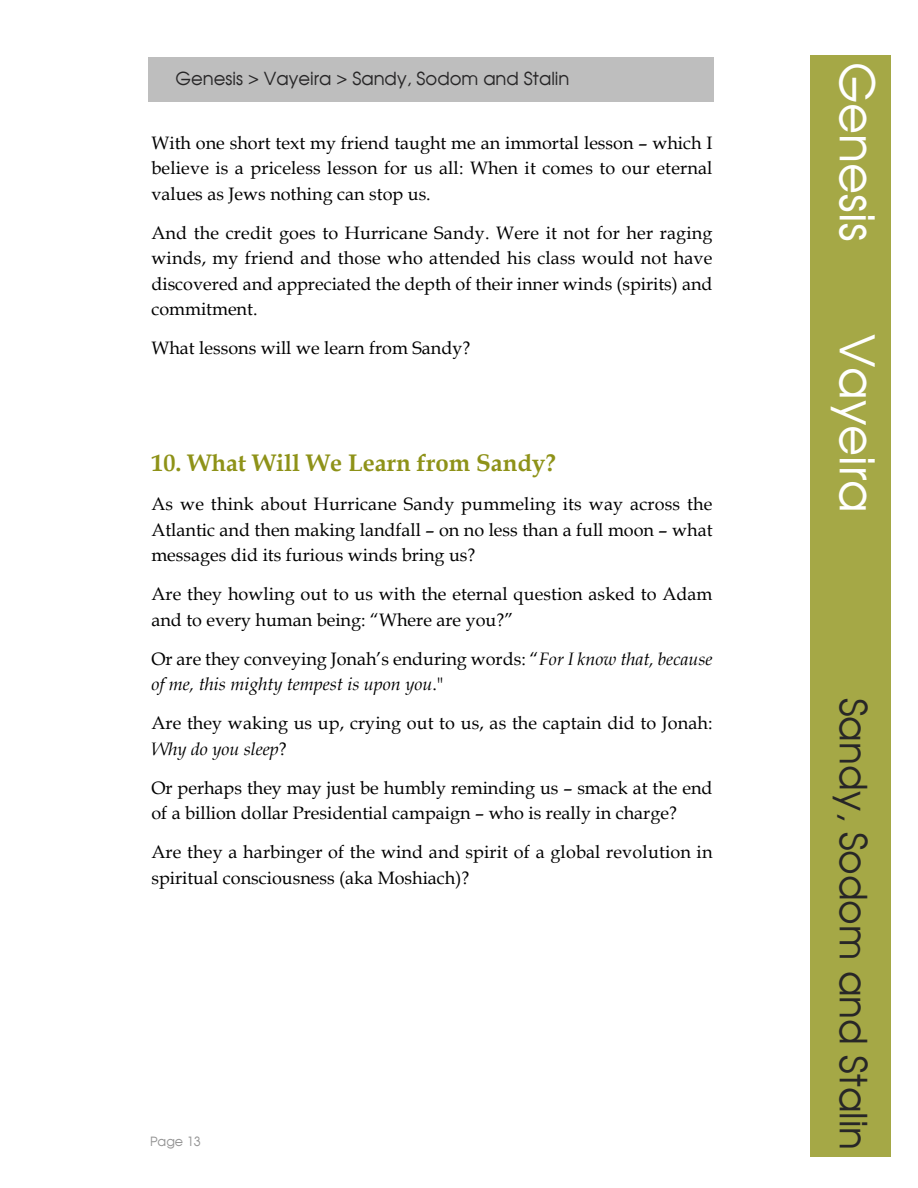
<style>
.page{position:relative;width:918px;height:1188px;background:#fff}
.page>*{position:absolute;margin:0;border:0;box-sizing:border-box;transform-origin:0 0}
.t1{font:47.7px "Avalon Plain";color:#fff}
.t2{font:37.5px "Avalon Plain";color:#272627}
.t3{font:700 24px "Book Antiqua";color:#8e9218}
.t4{font:18px/25.5px "Book Antiqua";color:#000}
.t5{font:italic 18px/25.5px "Book Antiqua";color:#000}
.t6{font:18px "Avalon Plain";color:#272627}
.t7{font:12.75px "Avalon Plain";color:#939393}
.s1{font-style:normal}
.s2{font-style:italic}
</style>
<div class="page">
<div style="left:810px;top:55px;width:81px;height:1101px;background:#a5a846"></div>
<div style="left:148px;top:57px;width:566px;height:45px;background:#bebebe"></div>
<p class="t6" style="left:176px;top:71px;width:395px">Genesis &gt; Vayeira &gt; Sandy, Sodom and Stalin</p>
<h1 class="t1" style="left:876px;top:62px;width:181px;rotate:90deg">Genesis</h1>
<p class="t4" style="left:151px;top:130px;width:563px;text-align:justify">With one short text my friend taught me an immortal lesson – which I believe is a priceless lesson for us all: When it comes to our eternal values as Jews nothing can stop us.</p>
<p class="t4" style="left:151px;top:220px;width:563px;text-align:justify">And the credit goes to Hurricane Sandy. Were it not for her raging winds, my friend and those who attended his class would not have discovered and appreciated the depth of their inner winds (spirits) and commitment.</p>
<p class="t4" style="left:151px;top:335px;width:320px">What lessons will we learn from Sandy?</p>
<h1 class="t1" style="left:876px;top:334px;width:181px;rotate:90deg">Vayeira</h1>
<h3 class="t3" style="left:151px;top:449px;width:406px">10. What Will We Learn from sandy?</h3>
<p class="t4" style="left:151px;top:491px;width:563px;text-align:justify">As we think about Hurricane Sandy pummeling its way across the Atlantic and then making landfall – on no less than a full moon – what messages did its furious winds bring us?</p>
<p class="t4" style="left:151px;top:581px;width:563px">Are they howling out to us with the eternal question asked to Adam and to every human being: “Where are you?”</p>
<p class="t5" style="left:151px;top:646px;width:563px"><span class="s1">Or are they conveying Jonah’s enduring words: “</span>For I know that, because of me, this mighty tempest is upon you<span class="s1">."</span></p>
<p class="t4" style="left:151px;top:710px;width:563px">Are they waking us up, crying out to us, as the captain did to Jonah:<br><span class="s2">Why do you sleep</span>?</p>
<p class="t4" style="left:151px;top:775px;width:563px">Or perhaps they may just be humbly reminding us – smack at the end of a billion dollar Presidential campaign – who is really in charge?</p>
<p class="t4" style="left:151px;top:839px;width:563px">Are they a harbinger of the wind and spirit of a global revolution in spiritual consciousness (aka Moshiach)?</p>
<h2 class="t2" style="left:868px;top:698px;width:454px;rotate:90deg">Sandy, Sodom and Stalin</h2>
<p class="t7" style="left:150px;top:1136px;width:52px">Page 13</p>
</div>
